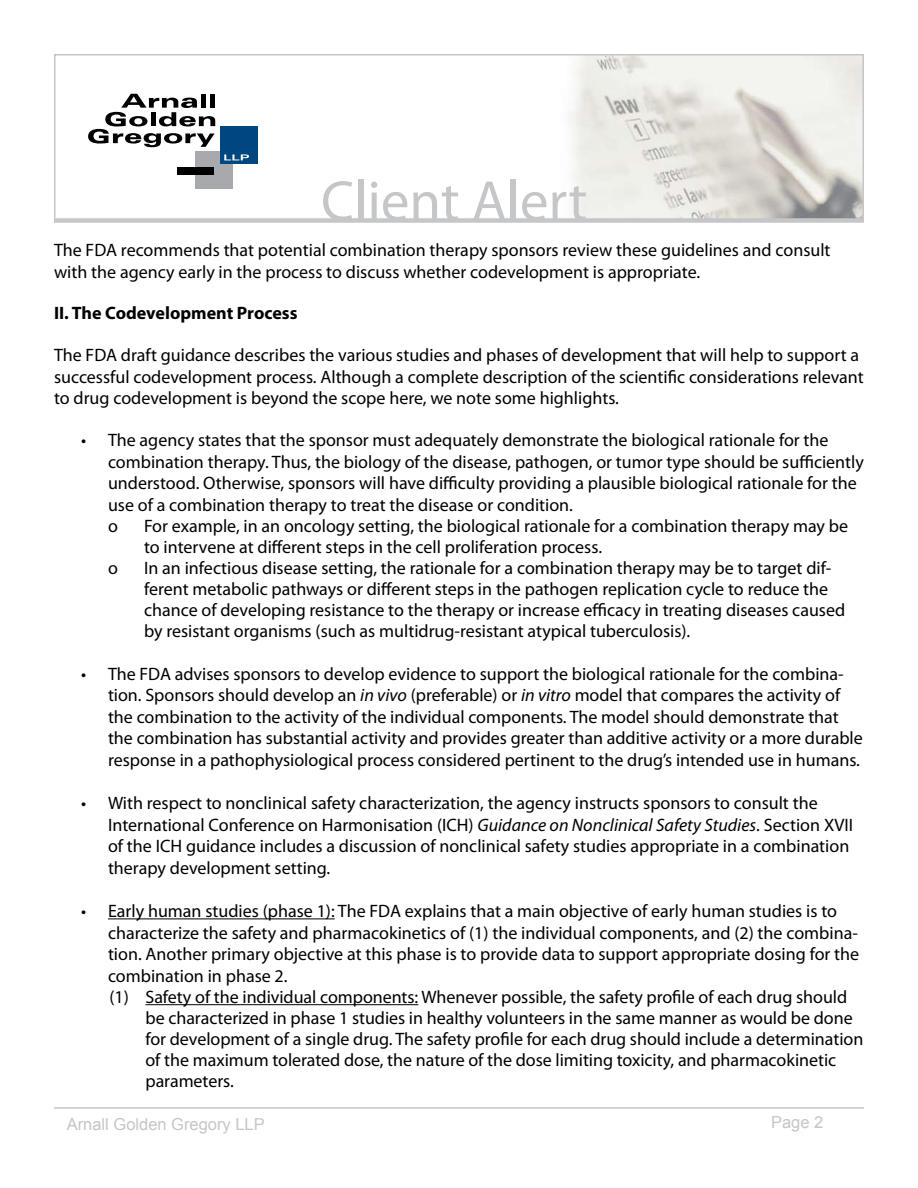
<style>
.page{position:relative;width:918px;height:1188px;background:#fff}
.page>*{position:absolute;margin:0;border:0;box-sizing:border-box;transform-origin:0 0}
.t1{font:57px "Myriad Pro";color:#c5c6c8}
.t2{font:18px/21px "Myriad Pro";color:#000}
.t3{font:700 18px "Myriad Pro";color:#000}
.t4{font:16.5px "Arial";color:#c5c6c8}
.s1{font-style:italic}
</style>
<div class="page">
<hr style="left:54px;top:1107px;width:810px;height:2px;background:#c5c6c8">
<div style="left:54px;top:218px;width:810px;height:5px;background:#d3d4d5"></div>
<svg style="left:54px;top:54px;width:810px;height:168px"></svg>
<hr style="left:108px;top:918px;width:227px;height:1px;background:#000">
<hr style="left:146px;top:1004px;width:272px;height:1px;background:#000">
<h1 class="t1" style="left:321px;top:166px;width:268px">Client Alert</h1>
<p class="t2" style="left:54px;top:240px;width:778px">The FDA recommends that potential combination therapy sponsors review these guidelines and consult with the agency early in the process to discuss whether codevelopment is appropriate.</p>
<p class="t3" style="left:54px;top:302px;width:245px">II. The Codevelopment Process</p>
<p class="t2" style="left:54px;top:345px;width:811px">The FDA draft guidance describes the various studies and phases of development that will help to support a successful codevelopment process. Although a complete description of the scientific considerations relevant to drug codevelopment is beyond the scope here, we note some highlights.</p>
<p class="t2" style="left:108px;top:429px;width:757px;line-height:21.5px;text-indent:-27px">• The agency states that the sponsor must adequately demonstrate the biological rationale for the combination therapy. Thus, the biology of the disease, pathogen, or tumor type should be sufficiently understood. Otherwise, sponsors will have difficulty providing a plausible biological rationale for the use of a combination therapy to treat the disease or condition.<br>o</p>
<p class="t2" style="left:144px;top:515px;width:706px">For example, in an oncology setting, the biological rationale for a combination therapy may be to intervene at different steps in the cell proliferation process.</p>
<p class="t2" style="left:108px;top:557px;width:11px">o</p>
<p class="t2" style="left:144px;top:557px;width:703px">In an infectious disease setting, the rationale for a combination therapy may be to target dif&shy;ferent metabolic pathways or different steps in the pathogen replication cycle to reduce the chance of developing resistance to the therapy or increase efficacy in treating diseases caused by resistant organisms (such as multidrug-resistant atypical tuberculosis).</p>
<p class="t2" style="left:108px;top:662px;width:756px;line-height:21.6px;text-indent:-27px">• The FDA advises sponsors to develop evidence to support the biological rationale for the combina&shy;tion. Sponsors should develop an <span class="s1">in vivo</span> (preferable) or <span class="s1">in vitro</span> model that compares the activity of the combination to the activity of the individual components. The model should demonstrate that the combination has substantial activity and provides greater than additive activity or a more durable response in a pathophysiological process considered pertinent to the drug’s intended use in humans.</p>
<p class="t2" style="left:108px;top:792px;width:747px;line-height:21.6px;text-indent:-27px">• With respect to nonclinical safety characterization, the agency instructs sponsors to consult the International Conference on Harmonisation (ICH) <span class="s1">Guidance on Nonclinical Safety Studies</span>. Section XVII of the ICH guidance includes a discussion of nonclinical safety studies appropriate in a combination therapy development setting.</p>
<p class="t2" style="left:81px;top:900px;width:758px">• Early human studies (phase 1): The FDA explains that a main objective of early human studies is to</p>
<p class="t2" style="left:108px;top:922px;width:751px">characterize the safety and pharmacokinetics of (1) the individual components, and (2) the combina-</p>
<p class="t2" style="left:108px;top:944px;width:753px">tion. Another primary objective at this phase is to provide data to support appropriate dosing for the</p>
<p class="t2" style="left:108px;top:965px;width:181px">combination in phase 2.</p>
<p class="t2" style="left:109px;top:986px;width:739px">(1) Safety of the individual components: Whenever possible, the safety profile of each drug should</p>
<p class="t2" style="left:145px;top:1007px;width:709px">be characterized in phase 1 studies in healthy volunteers in the same manner as would be done</p>
<p class="t2" style="left:145px;top:1028px;width:719px">for development of a single drug. The safety profile for each drug should include a determination</p>
<p class="t2" style="left:145px;top:1049px;width:692px">of the maximum tolerated dose, the nature of the dose limiting toxicity, and pharmacokinetic</p>
<p class="t2" style="left:145px;top:1070px;width:90px">parameters.</p>
<p class="t4" style="left:67px;top:1114px;width:200px">Arnall Golden Gregory LLP</p>
<p class="t4" style="left:771px;top:1111px;width:54px">Page 2</p>
</div>
